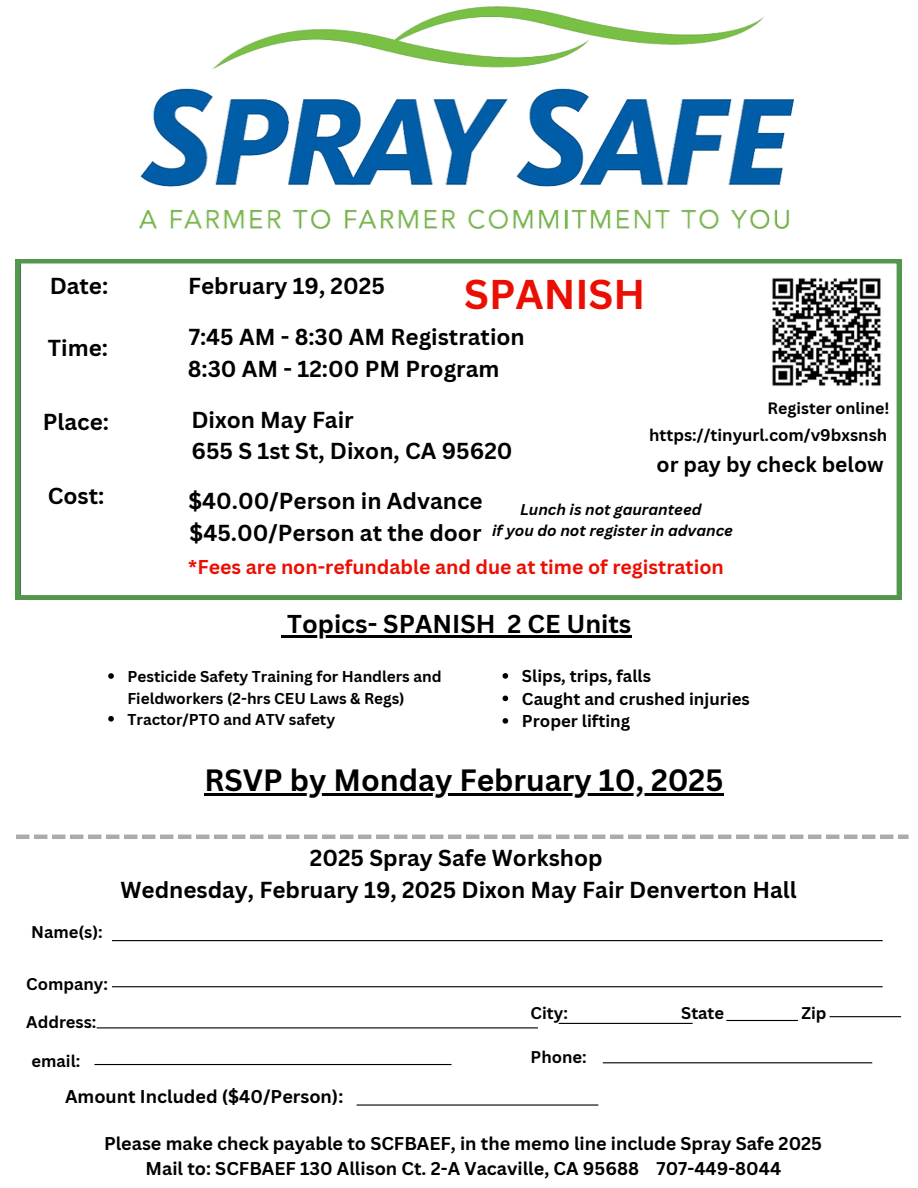
<style>
.page{position:relative;width:918px;height:1188px;background:#fff}
.page>*{position:absolute;margin:0;border:0;box-sizing:border-box;transform-origin:0 0}
.t1{font:700 40.5px "Canva Sans";color:#eb0f03}
.t2{font:700 30px "Canva Sans";color:#000}
.t3{font:700 25.2px "Canva Sans";color:#000}
.t4{font:700 22.5px/31.5px "Canva Sans";color:#000}
.t5{font:700 21px "Canva Sans";color:#000}
.t6{font:700 19.5px "Canva Sans";color:#eb0f03}
.t7{font:700 18px/24.8px "Canva Sans";color:#000;text-align:center}
.t8{font:700 16.65px "Canva Sans";color:#000}
.t9{font:700 16.5px "Canva Sans";color:#000}
.t10{font:700 15.9px "Canva Sans";color:#000}
.t11{font:700 15.3px/21.3px "Canva Sans";color:#000}
.t12{font:italic 700 15.15px/20.2px "Canva Sans";color:#000;text-align:center}
</style>
<div class="page">
<img style="left:139px;top:6px;width:655px;height:223px">
<svg style="left:16px;top:259px;width:885px;height:341px"></svg>
<hr style="left:830px;top:1016px;width:71px;height:1px;background:#000">
<hr style="left:603px;top:1062px;width:269px;height:1px;background:#000">
<hr style="left:94px;top:1064px;width:358px;height:1px;background:#000">
<hr style="left:357px;top:1104px;width:241px;height:2px;background:#000">
<hr style="left:16px;top:835px;width:13px;height:4px;background:#ababab">
<hr style="left:34px;top:835px;width:13px;height:4px;background:#ababab">
<hr style="left:52px;top:835px;width:13px;height:4px;background:#ababab">
<hr style="left:70px;top:835px;width:13px;height:4px;background:#ababab">
<hr style="left:88px;top:835px;width:13px;height:4px;background:#ababab">
<hr style="left:106px;top:835px;width:13px;height:4px;background:#ababab">
<hr style="left:124px;top:835px;width:13px;height:4px;background:#ababab">
<hr style="left:142px;top:835px;width:13px;height:4px;background:#ababab">
<hr style="left:160px;top:835px;width:13px;height:4px;background:#ababab">
<hr style="left:178px;top:835px;width:13px;height:4px;background:#ababab">
<hr style="left:196px;top:835px;width:13px;height:4px;background:#ababab">
<hr style="left:214px;top:835px;width:13px;height:4px;background:#ababab">
<hr style="left:232px;top:835px;width:13px;height:4px;background:#ababab">
<hr style="left:250px;top:835px;width:13px;height:4px;background:#ababab">
<hr style="left:268px;top:835px;width:13px;height:4px;background:#ababab">
<hr style="left:286px;top:835px;width:13px;height:4px;background:#ababab">
<hr style="left:304px;top:835px;width:13px;height:4px;background:#ababab">
<hr style="left:322px;top:835px;width:13px;height:4px;background:#ababab">
<hr style="left:340px;top:835px;width:13px;height:4px;background:#ababab">
<hr style="left:358px;top:835px;width:13px;height:4px;background:#ababab">
<hr style="left:376px;top:835px;width:13px;height:4px;background:#ababab">
<hr style="left:394px;top:835px;width:13px;height:4px;background:#ababab">
<hr style="left:412px;top:835px;width:13px;height:4px;background:#ababab">
<hr style="left:430px;top:835px;width:13px;height:4px;background:#ababab">
<hr style="left:448px;top:835px;width:13px;height:4px;background:#ababab">
<hr style="left:466px;top:835px;width:13px;height:4px;background:#ababab">
<hr style="left:484px;top:835px;width:13px;height:4px;background:#ababab">
<hr style="left:502px;top:835px;width:13px;height:4px;background:#ababab">
<hr style="left:520px;top:835px;width:13px;height:4px;background:#ababab">
<hr style="left:538px;top:835px;width:13px;height:4px;background:#ababab">
<hr style="left:556px;top:835px;width:13px;height:4px;background:#ababab">
<hr style="left:574px;top:835px;width:13px;height:4px;background:#ababab">
<hr style="left:592px;top:835px;width:13px;height:4px;background:#ababab">
<hr style="left:610px;top:835px;width:13px;height:4px;background:#ababab">
<hr style="left:628px;top:835px;width:13px;height:4px;background:#ababab">
<hr style="left:646px;top:835px;width:13px;height:4px;background:#ababab">
<hr style="left:664px;top:835px;width:13px;height:4px;background:#ababab">
<hr style="left:682px;top:835px;width:13px;height:4px;background:#ababab">
<hr style="left:700px;top:835px;width:13px;height:4px;background:#ababab">
<hr style="left:718px;top:835px;width:13px;height:4px;background:#ababab">
<hr style="left:736px;top:835px;width:13px;height:4px;background:#ababab">
<hr style="left:754px;top:835px;width:13px;height:4px;background:#ababab">
<hr style="left:772px;top:835px;width:13px;height:4px;background:#ababab">
<hr style="left:790px;top:835px;width:13px;height:4px;background:#ababab">
<hr style="left:808px;top:835px;width:13px;height:4px;background:#ababab">
<hr style="left:826px;top:835px;width:13px;height:4px;background:#ababab">
<hr style="left:844px;top:835px;width:13px;height:4px;background:#ababab">
<hr style="left:862px;top:835px;width:13px;height:4px;background:#ababab">
<hr style="left:880px;top:835px;width:13px;height:4px;background:#ababab">
<svg style="left:898px;top:835px;width:11px;height:4px"></svg>
<hr style="left:112px;top:940px;width:771px;height:1px;background:#000">
<hr style="left:112px;top:986px;width:771px;height:1px;background:#000">
<hr style="left:97px;top:1027px;width:441px;height:1px;background:#000">
<hr style="left:559px;top:1023px;width:134px;height:1px;background:#000">
<hr style="left:726px;top:1020px;width:72px;height:1px;background:#000">
<img style="left:762px;top:267px;width:129px;height:130px">
<hr style="left:204px;top:794px;width:520px;height:2px;background:#000">
<svg style="left:281px;top:635px;width:6px;height:3px"></svg>
<hr style="left:287px;top:635px;width:209px;height:3px;background:#000">
<svg style="left:496px;top:635px;width:12px;height:3px"></svg>
<hr style="left:508px;top:635px;width:124px;height:3px;background:#000">
<svg style="left:108px;top:673px;width:6px;height:6px"></svg>
<svg style="left:108px;top:716px;width:6px;height:6px"></svg>
<svg style="left:503px;top:673px;width:5px;height:6px"></svg>
<svg style="left:503px;top:696px;width:5px;height:5px"></svg>
<svg style="left:503px;top:718px;width:5px;height:6px"></svg>
<h1 class="t4" style="left:50px;top:270px;width:60px">Date:</h1>
<h4 class="t4" style="left:48px;top:331px;width:62px">Time:</h4>
<h4 class="t4" style="left:43px;top:406px;width:68px">Place:</h4>
<h4 class="t4" style="left:48px;top:480px;width:58px">Cost:</h4>
<p class="t4" style="left:188px;top:270px;width:198px">February 19, 2025</p>
<h6 class="t4" style="left:188px;top:321px;width:339px">7:45 AM - 8:30 AM Registration<br>8:30 AM - 12:00 PM Program</h6>
<h6 class="t4" style="left:191px;top:403px;width:323px">Dixon May Fair<br>655 S 1st St, Dixon, CA 95620</h6>
<h4 class="t4" style="left:188px;top:485px;width:296px">$40.00/Person in Advance $45.00/Person at the door</h4>
<h6 class="t1" style="left:464px;top:266px;width:182px">SPANISH</h6>
<h4 class="t10" style="left:768px;top:397px;width:123px">Register online!</h4>
<h6 class="t9" style="left:649px;top:424px;width:239px">https://tinyurl.com/v9bxsnsh</h6>
<p class="t5" style="left:657px;top:449px;width:229px">or pay by check below</p>
<h4 class="t12" style="left:492px;top:499px;width:242px">Lunch is not gauranteed<br>if you do not register in advance</h4>
<h4 class="t6" style="left:188px;top:553px;width:537px">*Fees are non-refundable and due at time of registration</h4>
<h6 class="t3" style="left:287px;top:606px;width:346px">Topics- SPANISH 2 CE Units</h6>
<h6 class="t11" style="left:128px;top:666px;width:316px">Pesticide Safety Training for Handlers and<br>Fieldworkers (2-hrs CEU Laws &amp; Regs)</h6>
<h6 class="t11" style="left:128px;top:708px;width:209px">Tractor/PTO and ATV safety</h6>
<h6 class="t8" style="left:522px;top:664px;width:131px">Slips, trips, falls</h6>
<h5 class="t8" style="left:522px;top:687px;width:229px">Caught and crushed injuries</h5>
<h5 class="t8" style="left:522px;top:709px;width:110px">Proper lifting</h5>
<h6 class="t2" style="left:204px;top:759px;width:520px">RSVP by Monday February 10, 2025</h6>
<h3 class="t9" style="left:31px;top:921px;width:73px">Name(s):</h3>
<p class="t9" style="left:26px;top:973px;width:83px">Company:</p>
<p class="t9" style="left:26px;top:1011px;width:72px">Address:</p>
<p class="t9" style="left:32px;top:1049px;width:50px">email:</p>
<h5 class="t4" style="left:120px;top:842px;width:678px;text-align:center">2025 Spray Safe Workshop<br>Wednesday, February 19, 2025 Dixon May Fair Denverton Hall</h5>
<h4 class="t9" style="left:531px;top:1001px;width:39px">City:</h4>
<h4 class="t9" style="left:681px;top:1001px;width:44px">State</h4>
<p class="t9" style="left:531px;top:1045px;width:58px">Phone:</p>
<p class="t9" style="left:802px;top:1001px;width:27px">Zip</p>
<h4 class="t7" style="left:65px;top:1084px;width:280px">Amount Included ($40/Person):</h4>
<h2 class="t7" style="left:104px;top:1131px;width:720px">Please make check payable to SCFBAEF, in the memo line include Spray Safe 2025<br>Mail to: SCFBAEF 130 Allison Ct. 2-A Vacaville, CA 95688 707-449-8044</h2>
</div>
